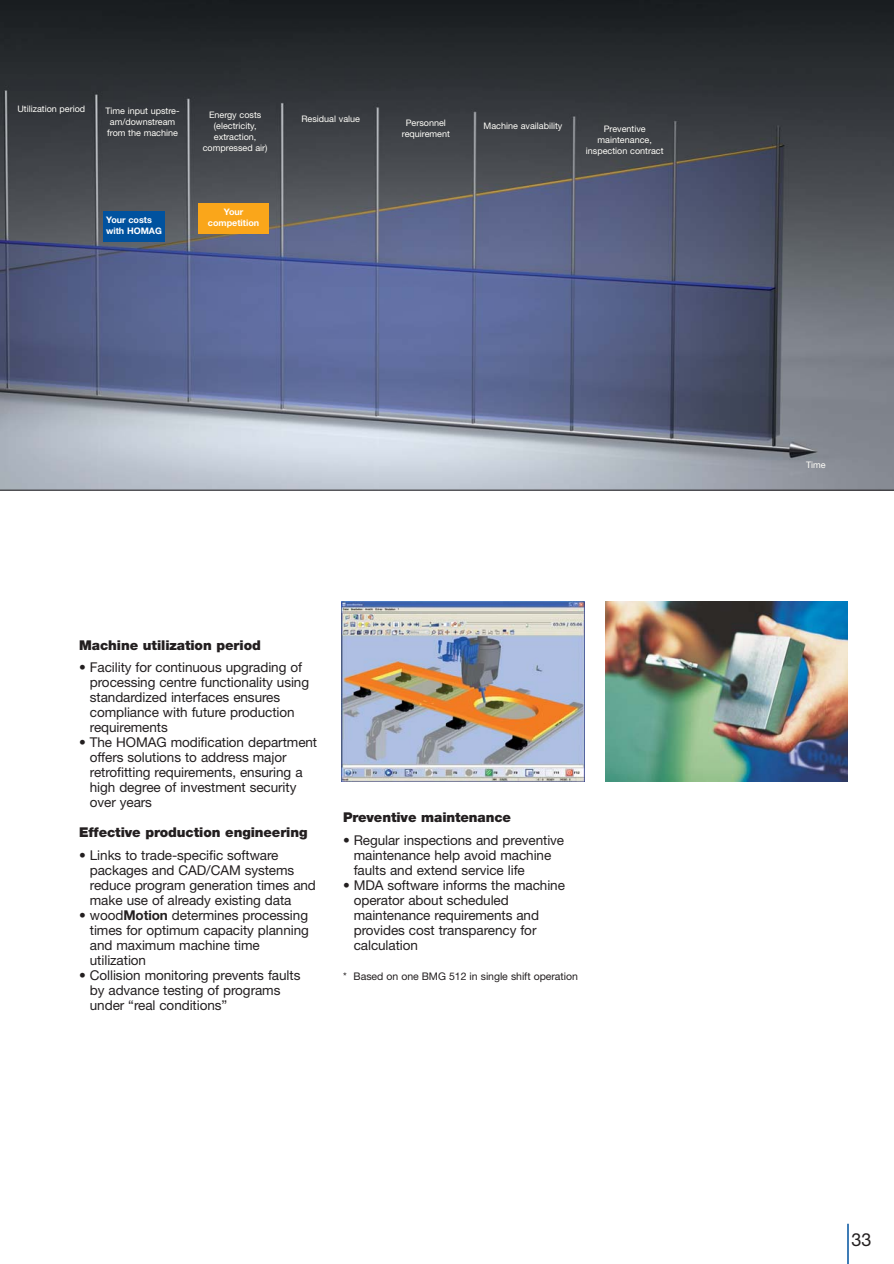
<style>
.page{position:relative;width:894px;height:1264px;background:#fff}
.page>*{position:absolute;margin:0;border:0;box-sizing:border-box;transform-origin:0 0}
.t1{font:18px "Helvetica Neue";color:#231f20}
.t2{font:13.5px/15px "Helvetica Neue";letter-spacing:-.005em;color:#231f20}
.t3{font:900 13.5px "Helvetica Neue";letter-spacing:-.005em;color:#231f20}
.t4{font:10.5px "Helvetica Neue";letter-spacing:-.005em;color:#231f20}
.t5{font:9px/10.8px "Helvetica Neue";color:#fffef9;text-align:center}
.t6{font:700 9px/10.8px "Helvetica Neue";color:#fff}
.s1{font-weight:700}
</style>
<div class="page">
<hr style="left:847px;top:1224px;width:1px;height:40px;background:#00529f">
<img style="left:0;top:0;width:893px;height:490px">
<hr style="left:0;top:490px;width:893px;height:1px;background:#231f20">
<img style="left:605px;top:601px;width:242px;height:180px">
<img style="left:341px;top:601px;width:243px;height:180px">
<div style="left:103px;top:211px;width:62px;height:30px;background:#00529f"></div>
<div style="left:198px;top:204px;width:71px;height:30px;background:#faa61a"></div>
<p class="t5" style="left:17px;top:104px;width:69px">Utilization period</p>
<p class="t5" style="left:105px;top:106px;width:76px;text-align:left">Time input upstre&shy;am/downstream from the machine</p>
<p class="t5" style="left:203px;top:111px;width:66px">Energy costs (electricity, extraction, compressed air)</p>
<p class="t5" style="left:301px;top:115px;width:60px">Residual value</p>
<p class="t6" style="left:106px;top:215px;width:57px">Your costs with HOMAG</p>
<p class="t6" style="left:208px;top:207px;width:53px;text-align:center">Your competition</p>
<p class="t5" style="left:402px;top:119px;width:49px">Personnel requirement</p>
<p class="t5" style="left:483px;top:121px;width:80px">Machine availability</p>
<p class="t5" style="left:585px;top:125px;width:79px">Preventive maintenance, inspection contract</p>
<p class="t3" style="left:79px;top:640px;width:183px">Machine utilization period</p>
<p class="t2" style="left:90px;top:661px;width:221px;text-indent:-11px">• Facility for continuous upgrading of processing centre functionality using standardized interfaces ensures compliance with future production requirements</p>
<p class="t2" style="left:90px;top:736px;width:229px;text-indent:-11px">• The HOMAG modification department offers solutions to address major retrofitting requirements, ensuring a high degree of investment security over years</p>
<p class="t3" style="left:79px;top:828px;width:230px">Effective production engineering</p>
<p class="t2" style="left:90px;top:849px;width:227px;text-indent:-11px">• Links to trade-specific software packages and CAD/CAM systems reduce program generation times and make use of already existing data</p>
<p class="t2" style="left:90px;top:909px;width:220px;text-indent:-11px">• wood<span class="s1">Motion</span> determines processing times for optimum capacity planning and maximum machine time utilization</p>
<p class="t2" style="left:90px;top:969px;width:212px;text-indent:-11px">• Collision monitoring prevents faults by advance testing of programs under “real conditions”</p>
<p class="t3" style="left:343px;top:813px;width:169px">Preventive maintenance</p>
<p class="t2" style="left:353px;top:834px;width:212px;text-indent:-11px">• Regular inspections and preventive maintenance help avoid machine faults and extend service life</p>
<p class="t2" style="left:353px;top:879px;width:213px;text-indent:-11px">• MDA software informs the machine operator about scheduled maintenance requirements and provides cost transparency for calculation</p>
<p class="t4" style="left:343px;top:972px;width:236px">* Based on one BMG 512 in single shift operation</p>
<p class="t5" style="left:805px;top:461px;width:21px">Time</p>
<h1 class="t1" style="left:851px;top:1233px;width:21px">33</h1>
</div>
